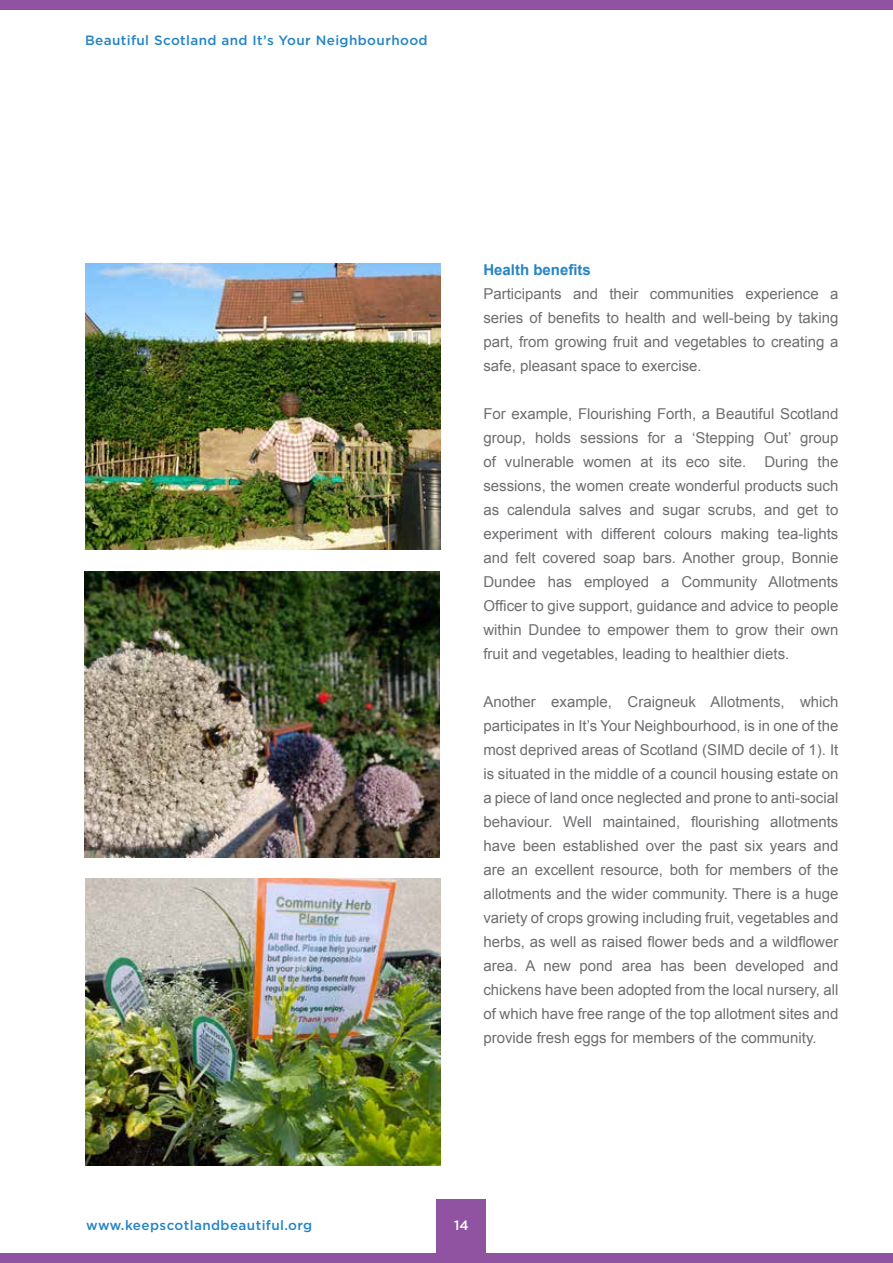
<style>
.page{position:relative;width:893px;height:1263px;background:#fff}
.page>*{position:absolute;margin:0;border:0;box-sizing:border-box;transform-origin:0 0}
.t1{font:15px/24px "Arial";color:#6d6e71;text-align:justify}
.t2{font:700 15px "Arial";color:#2484c6}
.t3{font:500 13.5px "Gotham";letter-spacing:.03em;color:#2484c6}
.t4{font:500 13.5px "Gotham";color:#fff}
</style>
<div class="page">
<div style="left:436px;top:1199px;width:50px;height:64px;background:#8f53a1"></div>
<div style="left:0;top:1253px;width:893px;height:10px;background:#8f53a1"></div>
<div style="left:0;top:0;width:893px;height:10px;background:#8f53a1"></div>
<img style="left:85px;top:879px;width:355px;height:286px">
<img style="left:85px;top:571px;width:355px;height:286px">
<img style="left:85px;top:264px;width:355px;height:286px">
<p class="t3" style="left:85px;top:33px;width:344px">Beautiful Scotland and It’s Your Neighbourhood</p>
<p class="t2" style="left:483px;top:259px;width:109px">Health benefits</p>
<p class="t1" style="left:483px;top:281px;width:357px">Participants and their communities experience a series of benefits to health and well-being by taking part, from growing fruit and vegetables to creating a safe, pleasant space to exercise.</p>
<p class="t1" style="left:483px;top:401px;width:357px">For example, Flourishing Forth, a Beautiful Scotland group, holds sessions for a ‘Stepping Out’ group of vulnerable women at its eco site. During the sessions, the women create wonderful products such as calendula salves and sugar scrubs, and get to experiment with different colours making tea-lights and felt covered soap bars. Another group, Bonnie Dundee has employed a Community Allotments Officer to give support, guidance and advice to people within Dundee to empower them to grow their own fruit and vegetables, leading to healthier diets.</p>
<p class="t1" style="left:483px;top:689px;width:357px">Another example, Craigneuk Allotments, which participates in It’s Your Neighbourhood, is in one of the most deprived areas of Scotland (SIMD decile of 1). It is situated in the middle of a council housing estate on a piece of land once neglected and prone to anti-social behaviour. Well maintained, flourishing allotments have been established over the past six years and are an excellent resource, both for members of the allotments and the wider community. There is a huge variety of crops growing including fruit, vegetables and herbs, as well as raised flower beds and a wildflower area. A new pond area has been developed and chickens have been adopted from the local nursery, all of which have free range of the top allotment sites and provide fresh eggs for members of the community.</p>
<p class="t3" style="left:86px;top:1217px;width:228px">www.keepscotlandbeautiful.org</p>
<p class="t4" style="left:454px;top:1217px;width:16px">14</p>
</div>
